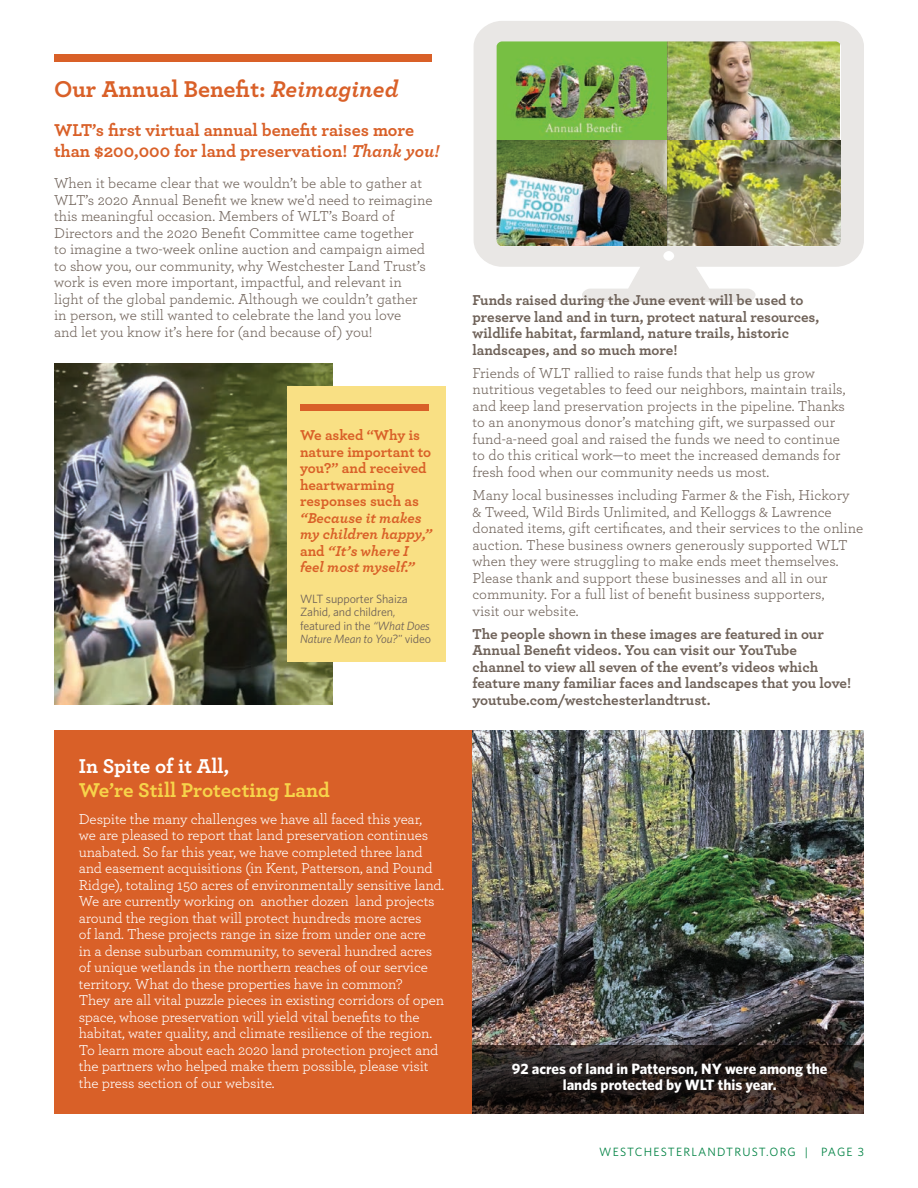
<style>
.page{position:relative;width:918px;height:1188px;background:#fff}
.page>*{position:absolute;margin:0;border:0;box-sizing:border-box;transform-origin:0 0}
.Archer_Heading{font:700 24px "Archer";color:#d96028}
.Archer_Heading-2{font:700 21px/24px "Archer";color:#f7d44a}
.Archer_Heading-3{font:700 18px/21px "Archer";color:#d96028}
.t1{font:15px/16.5px "Archer";color:#6f6259}
.t2{font:15px/16.5px "Archer";letter-spacing:-.01em;color:#fff}
.t3{font:700 15px/16.5px "Archer";color:#6f6259}
.Archer_Heading-4{font:700 15px/16.5px "Archer";color:#d96028}
.t4{font:700 15px/16.5px "Whitney";color:#fff;text-align:center}
.t5{font:12px/13.5px "Whitney";letter-spacing:-.01em;color:#6f6259}
.t6{font:12px "Whitney";letter-spacing:.1em;color:#038345}
.s1{font-style:italic}
.s2{color:#fff}
</style>
<div class="page">
<img style="left:55px;top:364px;width:278px;height:341px">
<div style="left:54px;top:55px;width:378px;height:7px;background:#d96028"></div>
<div style="left:54px;top:731px;width:432px;height:383px;background:#d96028"></div>
<img style="left:472px;top:731px;width:392px;height:314px">
<div style="left:287px;top:386px;width:159px;height:276px;background:#f9e084"></div>
<div style="left:300px;top:404px;width:128px;height:7px;background:#d96028"></div>
<img style="left:474px;top:21px;width:390px;height:281px">
<svg style="left:472px;top:1045px;width:392px;height:69px;background:#2f2420"></svg>
<div style="left:503px;top:1053px;width:333px;height:49px;background:#231f20;opacity:.55"></div>
<p class="Archer_Heading" style="left:54px;top:70px;width:346px">Our Annual Benefit: <span class="s1">Reimagined</span></p>
<p class="Archer_Heading-3" style="left:54px;top:118px;width:387px">WLT’s first virtual annual benefit raises more than $200,000 for land preservation! <span class="s1">Thank you!</span></p>
<p class="t1" style="left:54px;top:174px;width:380px">When it became clear that we wouldn’t be able to gather at WLT’s 2020 Annual Benefit we knew we'd need to reimagine this meaningful occasion. Members of WLT’s Board of Directors and the 2020 Benefit Committee came together<br>to imagine a two-week online auction and campaign aimed to show you, our community, why Westchester Land Trust’s work is even more important, impactful, and relevant in light of the global pandemic. Although we couldn’t gather in person, we still wanted to celebrate the land you love<br>and let you know it’s here for (and because of) you!</p>
<p class="Archer_Heading-4" style="left:300px;top:426px;width:133px">We asked “Why is nature important to you?” and received heartwarming responses such as <span class="s1">“Because it makes my children happy,” </span>and <span class="s1">“It’s where I feel most myself.”</span></p>
<p class="t5" style="left:300px;top:591px;width:133px">WLT supporter Shaiza<br>Zahid, and children, featured in the <span class="s1">“What Does<br>Nature Mean to You?"</span> video</p>
<p class="Archer_Heading-2" style="left:79px;top:752px;width:253px"><span class="s2">In Spite of it All,<br></span>We’re Still Protecting Land</p>
<p class="t2" style="left:79px;top:810px;width:367px">Despite the many challenges we have all faced this year,<br>we are pleased to report that land preservation continues unabated. So far this year, we have completed three land and easement acquisitions (in Kent, Patterson, and Pound Ridge), totaling 150 acres of environmentally sensitive land.<br>We are currently working on another dozen land projects around the region that will protect hundreds more acres<br>of land. These projects range in size from under one acre<br>in a dense suburban community, to several hundred acres of unique wetlands in the northern reaches of our service territory. What do these properties have in common?<br>They are all vital puzzle pieces in existing corridors of open space, whose preservation will yield vital benefits to the habitat, water quality, and climate resilience of the region.<br>To learn more about each 2020 land protection project and the partners who helped make them possible, please visit the press section of our website.</p>
<p class="t3" style="left:472px;top:291px;width:348px">Funds raised during the June event will be used to preserve land and in turn, protect natural resources, wildlife habitat, farmland, nature trails, historic landscapes, and so much more!</p>
<p class="t1" style="left:472px;top:364px;width:374px">Friends of WLT rallied to raise funds that help us grow nutritious vegetables to feed our neighbors, maintain trails, and keep land preservation projects in the pipeline. Thanks to an anonymous donor’s matching gift, we surpassed our fund-a-need goal and raised the funds we need to continue to do this critical work—to meet the increased demands for fresh food when our community needs us most.</p>
<p class="t1" style="left:472px;top:486px;width:392px">Many local businesses including Farmer &amp; the Fish, Hickory<br>&amp; Tweed, Wild Birds Unlimited, and Kelloggs &amp; Lawrence donated items, gift certificates, and their services to the online auction. These business owners generously supported WLT when they were struggling to make ends meet themselves.<br>Please thank and support these businesses and all in our community. For a full list of benefit business supporters,<br>visit our website.</p>
<p class="t3" style="left:472px;top:625px;width:380px">The people shown in these images are featured in our Annual Benefit videos. You can visit our YouTube channel to view all seven of the event’s videos which feature many familiar faces and landscapes that you love! youtube.com/westchesterlandtrust.</p>
<p class="t4" style="left:512px;top:1060px;width:317px">92 acres of land in Patterson, NY were among the lands protected by WLT this year.</p>
<p class="t6" style="left:599px;top:1143px;width:266px">WESTCHESTERLANDTRUST.ORG | PAGE 3</p>
</div>
